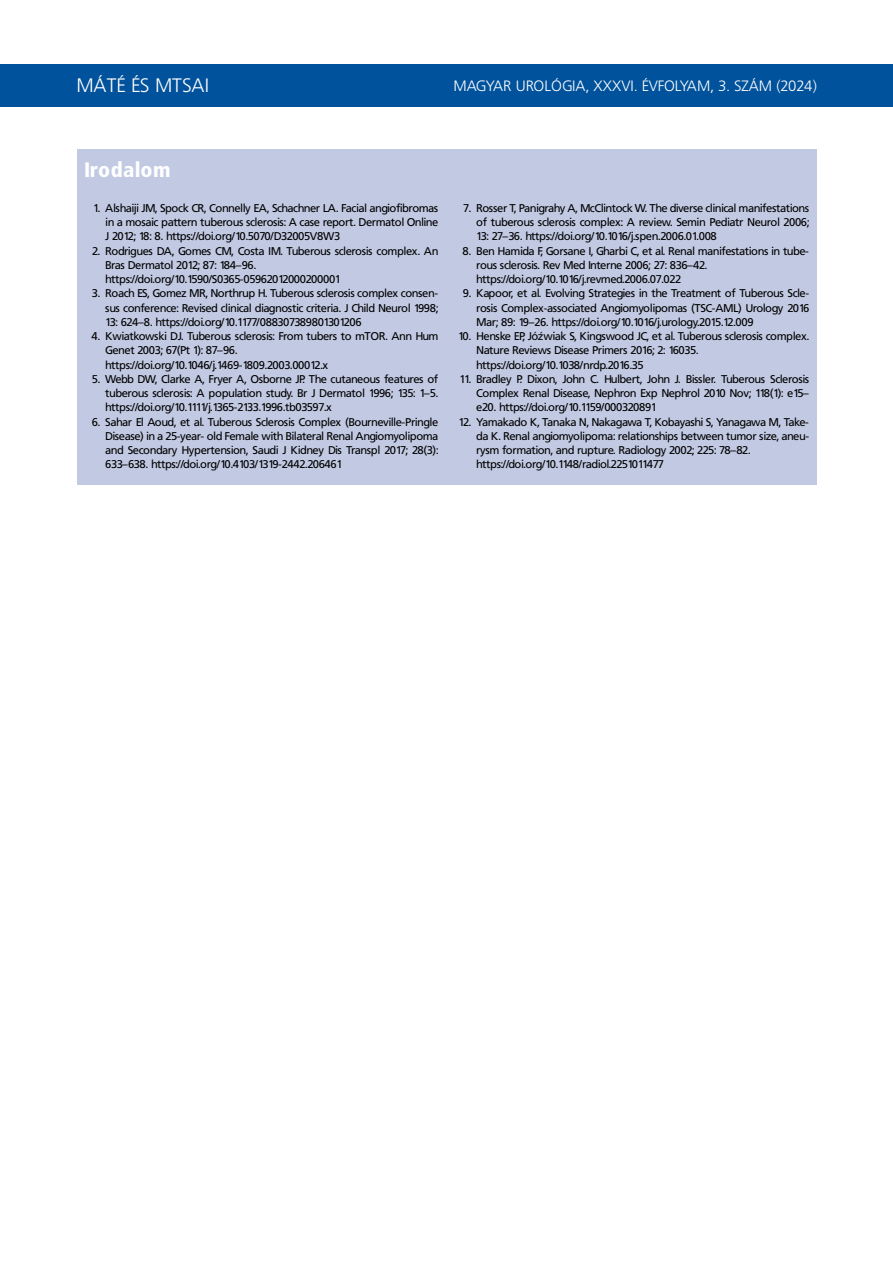
<style>
.page{position:relative;width:893px;height:1263px;background:#fff}
.page>*{position:absolute;margin:0;border:0;box-sizing:border-box;transform-origin:0 0}
.t1{font:21px "Frutiger Blk Cn PFL";letter-spacing:.03em;color:#fff}
.t2{font:19.5px "Frutiger Lt PFL";letter-spacing:.04em;color:#fff}
.t3{font:15px "Frutiger Lt PFL";letter-spacing:.04em;color:#fff}
.t4{font:11.25px/14.2px "Frutiger PFL";color:#000;text-align:justify}
</style>
<div class="page">
<div style="left:0;top:64px;width:893px;height:42px;background:#00529c"></div>
<div style="left:77px;top:149px;width:739px;height:335px;background:#c2cae3"></div>
<h2 class="t2" style="left:77px;top:75px;width:133px">MÁTÉ ÉS MTSAI</h2>
<h3 class="t3" style="left:454px;top:77px;width:364px">MAGYAR UROLÓGIA, XXXVI. ÉVFOLYAM, 3. SZÁM (2024)</h3>
<h1 class="t1" style="left:84px;top:157px;width:88px">Irodalom</h1>
<p class="t4" style="left:105px;top:201px;width:334px;text-indent:-12px">1. Alshaiji JM, Spock CR, Connelly EA, Schachner LA. Facial angiofibromas in a mosaic pattern tuberous sclerosis: A case report. Dermatol Online J 2012; 18: 8. https://doi.org/10.5070/D32005V8W3</p>
<p class="t4" style="left:105px;top:244px;width:334px;text-align:left;text-indent:-13px">2. Rodrigues DA, Gomes CM, Costa IM. Tuberous sclerosis complex. An<br>Bras Dermatol 2012; 87: 184–96. https://doi.org/10.1590/S0365-05962012000200001</p>
<p class="t4" style="left:105px;top:286px;width:334px;text-indent:-13px">3. Roach ES, Gomez MR, Northrup H. Tuberous sclerosis complex consen&shy;sus conference: Revised clinical diagnostic criteria. J Child Neurol 1998; 13: 624–8. https://doi.org/10.1177/088307389801301206</p>
<p class="t4" style="left:105px;top:329px;width:334px;text-align:left;text-indent:-14px">4. Kwiatkowski DJ. Tuberous sclerosis: From tubers to mTOR. Ann Hum<br>Genet 2003; 67(Pt 1): 87–96. https://doi.org/10.1046/j.1469-1809.2003.00012.x</p>
<p class="t4" style="left:105px;top:372px;width:334px;text-indent:-13px">5. Webb DW, Clarke A, Fryer A, Osborne JP. The cutaneous features of tuberous sclerosis: A population study. Br J Dermatol 1996; 135: 1–5. https://doi.org/10.1111/j.1365-2133.1996.tb03597.x</p>
<p class="t4" style="left:105px;top:415px;width:334px;text-indent:-14px">6. Sahar El Aoud, et al. Tuberous Sclerosis Complex (Bourneville-Pringle Disease) in a 25-year- old Female with Bilateral Renal Angiomyolipoma and Secondary Hypertension, Saudi J Kidney Dis Transpl 2017; 28(3):<br>633–638. https://doi.org/10.4103/1319-2442.206461</p>
<p class="t4" style="left:476px;top:201px;width:334px;text-indent:-13px">7. Rosser T, Panigrahy A, McClintock W. The diverse clinical manifestations of tuberous sclerosis complex: A review. Semin Pediatr Neurol 2006; 13: 27–36. https://doi.org/10.1016/j.spen.2006.01.008</p>
<p class="t4" style="left:476px;top:244px;width:334px;text-align:left;text-indent:-14px">8. Ben Hamida F, Gorsane I, Gharbi C, et al. Renal manifestations in tube&shy;rous sclerosis. Rev Med Interne 2006; 27: 836–42. https://doi.org/10.1016/j.revmed.2006.07.022</p>
<p class="t4" style="left:476px;top:286px;width:334px;text-indent:-14px">9. Kapoor, et al. Evolving Strategies in the Treatment of Tuberous Scle&shy;rosis Complex-associated Angiomyolipomas (TSC-AML) Urology 2016<br>Mar; 89: 19–26. https://doi.org/10.1016/j.urology.2015.12.009</p>
<p class="t4" style="left:476px;top:329px;width:334px;text-align:left;text-indent:-18px">10. Henske EP, Józ´wiak S, Kingswood JC, et al. Tuberous sclerosis complex.<br>Nature Reviews Disease Primers 2016; 2: 16035. https://doi.org/10.1038/nrdp.2016.35</p>
<p class="t4" style="left:476px;top:372px;width:334px;text-indent:-17px">11. Bradley P. Dixon, John C. Hulbert, John J. Bissler. Tuberous Sclerosis Complex Renal Disease, Nephron Exp Nephrol 2010 Nov; 118(1): e15– e20. https://doi.org/10.1159/000320891</p>
<p class="t4" style="left:476px;top:415px;width:334px;text-align:left;text-indent:-18px">12. Yamakado K, Tanaka N, Nakagawa T, Kobayashi S, Yanagawa M, Take&shy;da K. Renal angiomyolipoma: relationships between tumor size, aneu&shy;rysm formation, and rupture. Radiology 2002; 225: 78–82. https://doi.org/10.1148/radiol.2251011477</p>
</div>
